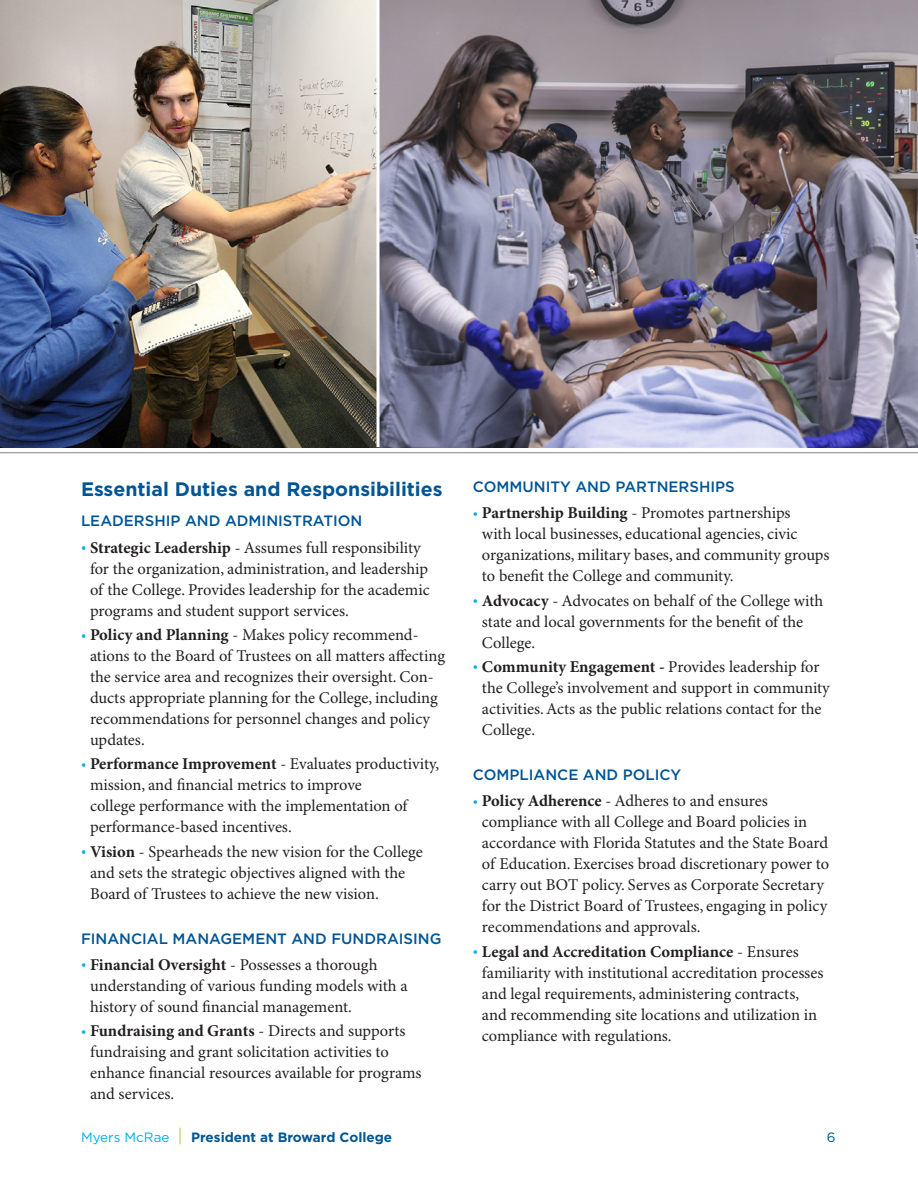
<style>
.page{position:relative;width:918px;height:1188px;background:#fff}
.page>*{position:absolute;margin:0;border:0;box-sizing:border-box;transform-origin:0 0}
.t1{font:700 19.5px "Gotham";color:#005595}
.t2{font:16.5px/21px "Minion Pro";color:#231f20}
.t3{font:500 15px "Gotham";color:#005595}
.t4{font:700 13.5px "Gotham";color:#005595}
.t5{font:13.5px "Gotham";color:#005595}
.s1{font-size:13.5px;color:#00aeef}
.s2{font-weight:700}
.s3{font-weight:400;color:#00aeef}
.s4{font-weight:400;font-size:18px;color:#c3d253}
</style>
<div class="page">
<img style="left:0;top:0;width:918px;height:447px">
<svg style="left:376px;top:0;width:4px;height:447px"></svg>
<p class="t1" style="left:81px;top:476px;width:363px">Essential Duties and Responsibilities</p>
<p class="t3" style="left:81px;top:511px;width:283px">LEADERSHIP AND ADMINISTRATION</p>
<p class="t2" style="left:90px;top:538px;width:341px;text-indent:-9px"><span class="s1">•</span> <span class="s2">Strategic Leadership</span> - Assumes full responsibility for the organization, administration, and leadership of the College. Provides leadership for the academic programs and student support services.</p>
<p class="t2" style="left:90px;top:625px;width:357px;text-indent:-9px"><span class="s1">•</span> <span class="s2">Policy and Planning</span> - Makes policy recommend&shy;ations to the Board of Trustees on all matters affecting the service area and recognizes their oversight. Con&shy;ducts appropriate planning for the College, including recommendations for personnel changes and policy updates.</p>
<p class="t2" style="left:90px;top:754px;width:351px;text-indent:-9px"><span class="s1">•</span> <span class="s2">Performance Improvement</span> - Evaluates productivity, mission, and financial metrics to improve<br>college performance with the implementation of performance-based incentives.</p>
<p class="t2" style="left:90px;top:841px;width:334px;text-indent:-9px"><span class="s1">•</span> <span class="s2">Vision</span> - Spearheads the new vision for the College and sets the strategic objectives aligned with the<br>Board of Trustees to achieve the new vision.</p>
<p class="t3" style="left:81px;top:928px;width:362px">FINANCIAL MANAGEMENT AND FUNDRAISING</p>
<p class="t2" style="left:90px;top:955px;width:319px;text-indent:-9px"><span class="s1">•</span> <span class="s2">Financial Oversight</span> - Possesses a thorough understanding of various funding models with a history of sound financial management.</p>
<p class="t2" style="left:90px;top:1021px;width:333px;text-indent:-9px"><span class="s1">•</span> <span class="s2">Fundraising and Grants</span> - Directs and supports fundraising and grant solicitation activities to enhance financial resources available for programs and services.</p>
<p class="t3" style="left:473px;top:477px;width:263px">COMMUNITY AND PARTNERSHIPS</p>
<p class="t2" style="left:482px;top:503px;width:349px;text-indent:-9px"><span class="s1">•</span> <span class="s2">Partnership Building</span> - Promotes partnerships<br>with local businesses, educational agencies, civic organizations, military bases, and community groups to benefit the College and community.</p>
<p class="t2" style="left:482px;top:591px;width:343px;text-indent:-9px"><span class="s1">•</span> <span class="s2">Advocacy</span> - Advocates on behalf of the College with state and local governments for the benefit of the<br>College.</p>
<p class="t2" style="left:482px;top:657px;width:349px;text-indent:-9px"><span class="s1">•</span> <span class="s2">Community Engagement -</span> Provides leadership for the College’s involvement and support in community activities. Acts as the public relations contact for the College.</p>
<p class="t3" style="left:473px;top:765px;width:210px">COMPLIANCE AND POLICY</p>
<p class="t2" style="left:482px;top:791px;width:349px;text-indent:-9px"><span class="s1">•</span> <span class="s2">Policy Adherence</span> - Adheres to and ensures compliance with all College and Board policies in accordance with Florida Statutes and the State Board of Education. Exercises broad discretionary power to carry out BOT policy. Serves as Corporate Secretary for the District Board of Trustees, engaging in policy recommendations and approvals.</p>
<p class="t2" style="left:482px;top:941px;width:343px;text-indent:-9px"><span class="s1">•</span> <span class="s2">Legal and Accreditation Compliance</span> - Ensures familiarity with institutional accreditation processes and legal requirements, administering contracts, and recommending site locations and utilization in compliance with regulations.</p>
<p class="t4" style="left:81px;top:1128px;width:313px"><span class="s3">Myers McRae</span> <span class="s4">|</span> President at Broward College</p>
<p class="t5" style="left:827px;top:1128px;width:10px">6</p>
</div>
